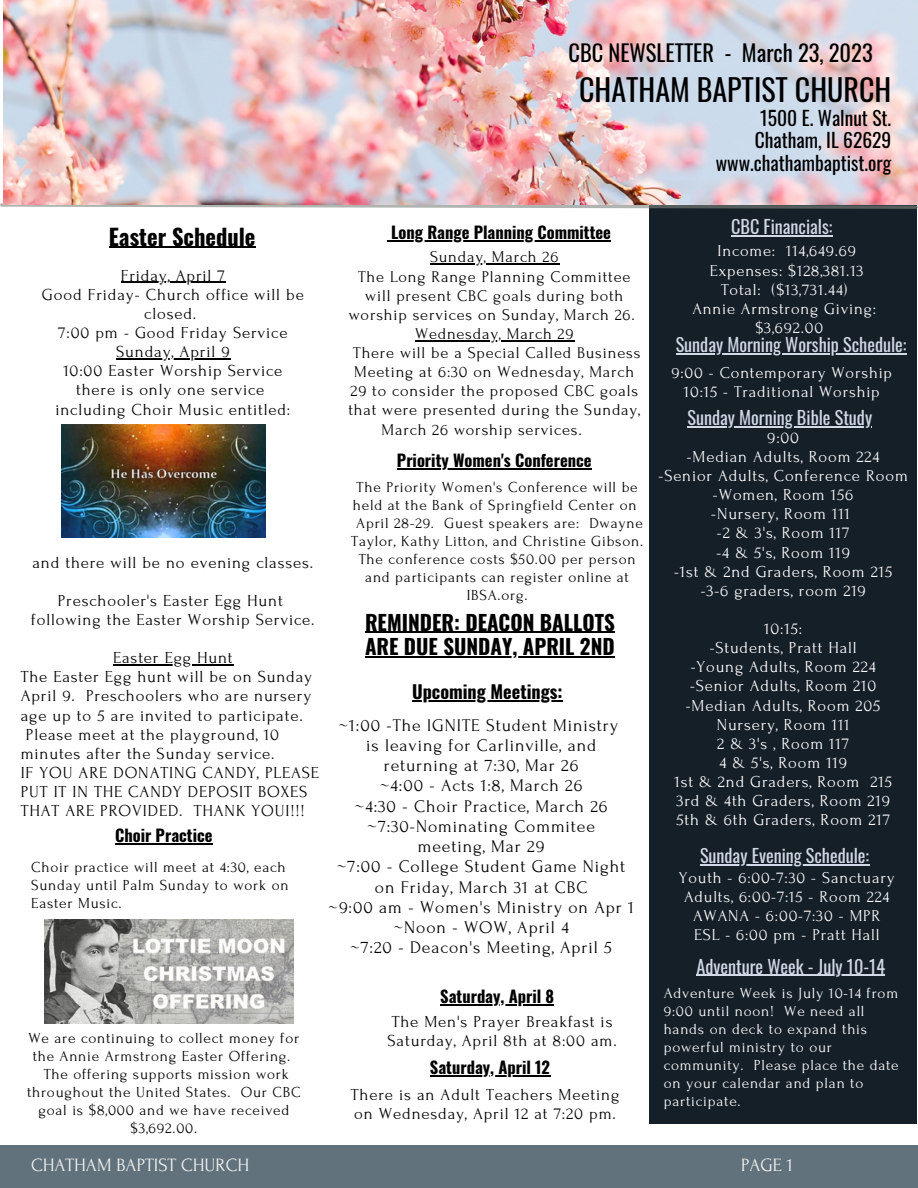
<style>
.page{position:relative;width:918px;height:1188px;background:#fff}
.page>*{position:absolute;margin:0;border:0;box-sizing:border-box;transform-origin:0 0}
.t1{font:30px "Oswald";color:#000}
.t2{font:22.5px "Oswald";color:#000}
.t3{font:700 22.5px "Oswald";color:#000}
.t4{font:700 21px/24.8px "Oswald";color:#000}
.t5{font:19.5px/22.5px "Oswald";color:#000;text-align:right}
.t6{font:18.75px "Forum";color:#f6f8f7}
.t7{font:18.15px "Oswald";color:#d1d9e7}
.t8{font:700 18.15px "Oswald";color:#000}
.t9{font:17.7px/20.2px "Forum";letter-spacing:.05em;color:#000;text-align:center}
.t10{font:16.8px/19.2px "Forum";letter-spacing:.05em;color:#000;text-align:center}
.t11{font:16.65px/19.2px "Forum";letter-spacing:.05em;color:#fff;text-align:center}
.t12{font:16.5px/19.2px "Forum";letter-spacing:.05em;color:#fff;text-align:center}
.t13{font:700 16.5px "Oswald";color:#000}
.t14{font:16.35px "Forum";letter-spacing:.05em;color:#000}
.t15{font:15.3px/18px "Forum";letter-spacing:.05em;color:#000;text-align:center}
.t16{font:15.3px/18px "Forum";letter-spacing:.05em;color:#fff}
</style>
<div class="page">
<div style="left:649px;top:188px;width:268px;height:936px;background:#151f28"></div>
<div style="left:0;top:1145px;width:918px;height:42px;background:#62727c"></div>
<svg style="left:0;top:203px;width:918px;height:6px"></svg>
<img style="left:3px;top:0;width:915px;height:204px">
<img style="left:45px;top:920px;width:248px;height:103px">
<hr style="left:121px;top:282px;width:105px;height:1px;background:#000">
<hr style="left:116px;top:358px;width:114px;height:1px;background:#000">
<hr style="left:113px;top:664px;width:121px;height:1px;background:#000">
<img style="left:61px;top:425px;width:205px;height:112px">
<hr style="left:731px;top:235px;width:102px;height:2px;background:#d1d9e7">
<hr style="left:676px;top:353px;width:230px;height:1px;background:#d1d9e7">
<hr style="left:700px;top:865px;width:169px;height:1px;background:#d1d9e7">
<hr style="left:412px;top:700px;width:151px;height:1px;background:#000">
<hr style="left:688px;top:426px;width:184px;height:1px;background:#d1d9e7">
<hr style="left:697px;top:975px;width:188px;height:1px;background:#d1d9e7">
<hr style="left:115px;top:843px;width:98px;height:1px;background:#000">
<hr style="left:109px;top:247px;width:147px;height:1px;background:#000">
<hr style="left:430px;top:264px;width:129px;height:1px;background:#000">
<hr style="left:415px;top:340px;width:159px;height:1px;background:#000">
<hr style="left:397px;top:468px;width:195px;height:2px;background:#000">
<hr style="left:440px;top:1004px;width:114px;height:1px;background:#000">
<hr style="left:365px;top:632px;width:250px;height:1px;background:#000">
<hr style="left:365px;top:656px;width:250px;height:2px;background:#000">
<hr style="left:391px;top:240px;width:220px;height:1px;background:#000">
<hr style="left:430px;top:1075px;width:120px;height:1px;background:#000">
<h2 class="t2" style="left:568px;top:35px;width:306px">CBC NEWSLETTER - March 23, 2023</h2>
<h1 class="t1" style="left:579px;top:66px;width:314px">CHATHAM BAPTIST CHURCH</h1>
<p class="t5" style="left:716px;top:106px;width:177px">1500 E. Walnut St.<br>Chatham, IL 62629 www.chathambaptist.org</p>
<h2 class="t3" style="left:109px;top:219px;width:148px">Easter Schedule</h2>
<p class="t10" style="left:42px;top:266px;width:263px">Friday, April 7<br>Good Friday- Church office will be closed.<br>7:00 pm - Good Friday Service<br>Sunday, April 9<br>10:00 Easter Worship Service there is only one service including Choir Music entitled:</p>
<p class="t10" style="left:32px;top:553px;width:282px">and there will be no evening classes.</p>
<p class="t10" style="left:31px;top:591px;width:285px">Preschooler's Easter Egg Hunt following the Easter Worship Service.</p>
<p class="t10" style="left:113px;top:649px;width:121px">Easter Egg Hunt</p>
<p class="t10" style="left:21px;top:668px;width:293px">The Easter Egg hunt will be on Sunday</p>
<p class="t10" style="left:21px;top:687px;width:292px">April 9. Preschoolers who are nursery</p>
<p class="t10" style="left:21px;top:706px;width:284px">age up to 5 are invited to participate.</p>
<p class="t10" style="left:26px;top:725px;width:255px">Please meet at the playground, 10</p>
<p class="t10" style="left:21px;top:744px;width:255px">minutes after the Sunday service.</p>
<p class="t10" style="left:21px;top:763px;width:300px">IF YOU ARE DONATING CANDY, PLEASE</p>
<p class="t10" style="left:21px;top:782px;width:288px">PUT IT IN THE CANDY DEPOSIT BOXES</p>
<p class="t10" style="left:21px;top:802px;width:286px">THAT ARE PROVIDED. THANK YOUI!!!</p>
<p class="t13" style="left:115px;top:822px;width:99px">Choir Practice</p>
<p class="t15" style="left:31px;top:859px;width:259px;text-align:left">Choir practice will meet at 4:30, each<br>Sunday until Palm Sunday to work on<br>Easter Music.</p>
<p class="t13" style="left:391px;top:219px;width:221px">Long Range Planning Committee</p>
<p class="t14" style="left:430px;top:248px;width:130px">Sunday, March 26</p>
<p class="t14" style="left:358px;top:268px;width:274px">The Long Range Planning Committee</p>
<p class="t14" style="left:365px;top:287px;width:259px">will present CBC goals during both</p>
<p class="t14" style="left:349px;top:306px;width:287px">worship services on Sunday, March 26.</p>
<p class="t14" style="left:415px;top:325px;width:160px">Wednesday, March 29</p>
<p class="t14" style="left:353px;top:344px;width:289px">There will be a Special Called Business</p>
<p class="t14" style="left:354px;top:363px;width:282px">Meeting at 6:30 on Wednesday, March</p>
<p class="t14" style="left:350px;top:382px;width:289px">29 to consider the proposed CBC goals</p>
<p class="t14" style="left:348px;top:401px;width:293px">that were presented during the Sunday,</p>
<p class="t14" style="left:382px;top:421px;width:202px">March 26 worship services.</p>
<p class="t13" style="left:397px;top:448px;width:196px">Priority Women's Conference</p>
<p class="t15" style="left:351px;top:479px;width:293px">The Priority Women's Conference will be held at the Bank of Springfield Center on April 28-29. Guest speakers are: Dwayne Taylor, Kathy Litton, and Christine Gibson.<br>The conference costs $50.00 per person and participants can register online at IBSA.org.</p>
<p class="t4" style="left:365px;top:609px;width:251px">REMINDER: DEACON BALLOTS<br>ARE DUE SUNDAY, APRIL 2ND</p>
<p class="t8" style="left:412px;top:678px;width:152px">Upcoming Meetings:</p>
<p class="t9" style="left:328px;top:715px;width:307px">~1:00 -The lGNITE Student Ministry<br>is leaving for Carlinville, and returning at 7:30, Mar 26<br>~4:00 - Acts 1:8, March 26<br>~4:30 - Choir Practice, March 26 ~7:30-Nominating Commitee<br>meeting, Mar 29<br>~7:00 - College Student Game Night on Friday, March 31 at CBC<br>~9:00 am - Women's Ministry on Apr 1 ~Noon - WOW, April 4<br>~7:20 - Deacon's Meeting, April 5</p>
<p class="t15" style="left:27px;top:1030px;width:275px">We are continuing to collect money for the Annie Armstrong Easter Offering.<br>The offering supports mission work throughout the United States. Our CBC goal is $8,000 and we have received $3,692.00.</p>
<p class="t13" style="left:440px;top:983px;width:115px">Saturday, April 8</p>
<p class="t10" style="left:388px;top:1012px;width:231px;text-align:left">The Men's Prayer Breakfast is<br>Saturday, April 8th at 8:00 am.</p>
<p class="t10" style="left:351px;top:1085px;width:270px;text-align:left">There is an Adult Teachers Meeting on Wednesday, April 12 at 7:20 pm.</p>
<p class="t13" style="left:430px;top:1054px;width:122px">Saturday, April 12</p>
<p class="t7" style="left:731px;top:213px;width:103px">CBC Financials:</p>
<p class="t12" style="left:718px;top:242px;width:140px">Income: 114,649.69</p>
<p class="t12" style="left:710px;top:261px;width:155px">Expenses: $128,381.13</p>
<p class="t12" style="left:721px;top:280px;width:128px">Total: ($13,731.44)</p>
<p class="t12" style="left:692px;top:299px;width:185px">Annie Armstrong Giving:</p>
<p class="t12" style="left:755px;top:318px;width:69px">$3,692.00</p>
<p class="t7" style="left:676px;top:330px;width:232px">Sunday Morning Worship Schedule:</p>
<p class="t12" style="left:672px;top:363px;width:222px">9:00 - Contemporary Worship<br>10:15 - Traditional Worship</p>
<p class="t11" style="left:659px;top:428px;width:251px">9:00<br>-Median Adults, Room 224 -Senior Adults, Conference Room -Women, Room 156<br>-Nursery, Room 111<br>-2 &amp; 3's, Room 117<br>-4 &amp; 5's, Room 119<br>-1st &amp; 2nd Graders, Room 215 -3-6 graders, room 219</p>
<p class="t11" style="left:674px;top:619px;width:219px">10:15:<br>-Students, Pratt Hall<br>-Young Adults, Room 224 -Senior Adults, Room 210 -Median Adults, Room 205<br>Nursery, Room 111<br>2 &amp; 3's , Room 117<br>4 &amp; 5's, Room 119<br>1st &amp; 2nd Graders, Room 215<br>3rd &amp; 4th Graders, Room 219<br>5th &amp; 6th Graders, Room 217</p>
<p class="t7" style="left:688px;top:403px;width:186px">Sunday Morning Bible Study</p>
<p class="t7" style="left:700px;top:842px;width:171px">Sunday Evening Schedule:</p>
<p class="t12" style="left:679px;top:868px;width:217px">Youth - 6:00-7:30 - Sanctuary<br>Adults, 6:00-7:15 - Room 224<br>AWANA - 6:00-7:30 - MPR<br>ESL - 6:00 pm - Pratt Hall</p>
<p class="t7" style="left:697px;top:952px;width:190px">Adventure Week - July 10-14</p>
<p class="t16" style="left:664px;top:985px;width:236px">Adventure Week is July 10-14 from<br>9:00 until noon! We need all hands on deck to expand this powerful ministry to our community. Please place the date on your calendar and plan to participate.</p>
<p class="t6" style="left:31px;top:1155px;width:219px">CHATHAM BAPTIST CHURCH</p>
<p class="t6" style="left:741px;top:1155px;width:53px">PAGE 1</p>
</div>
